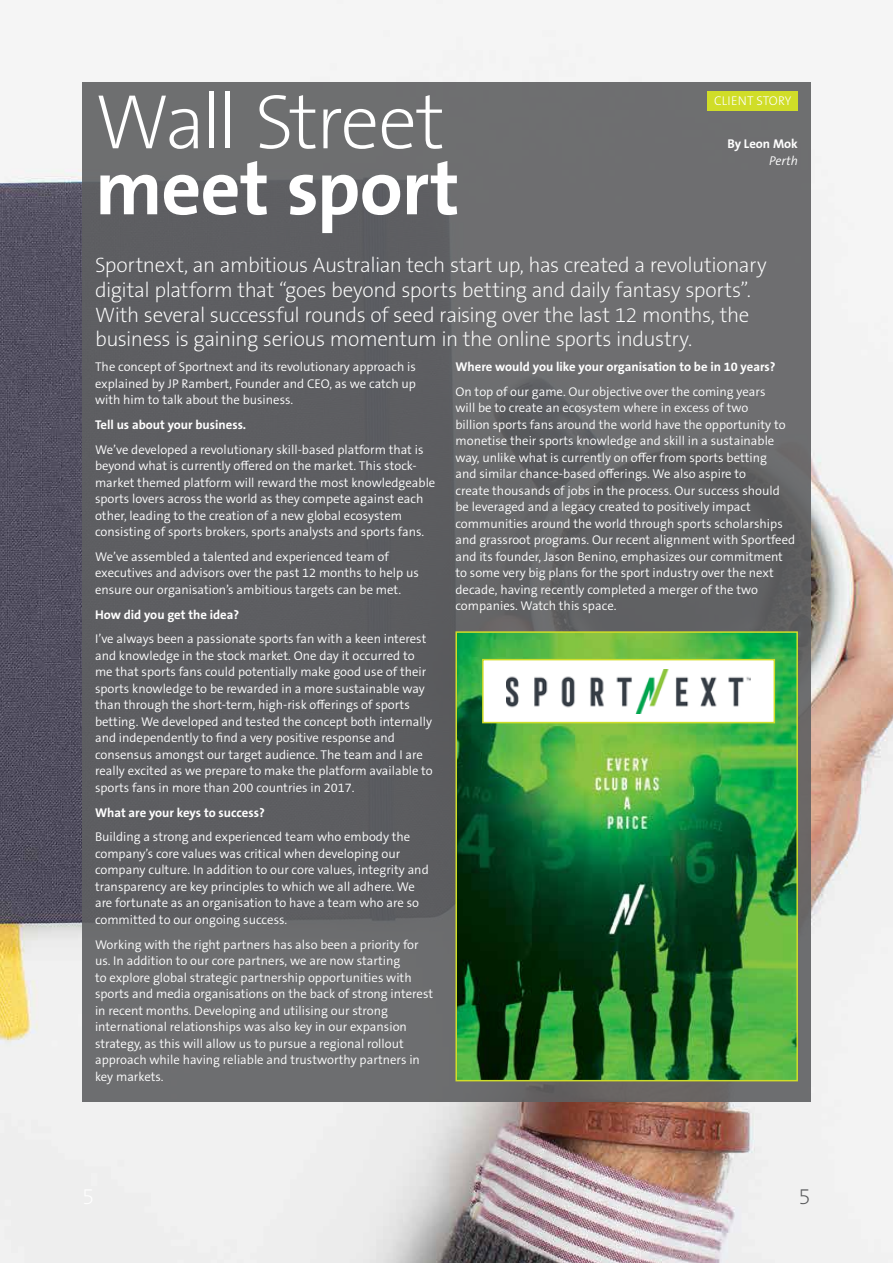
<style>
.page{position:relative;width:893px;height:1263px;background:#fff}
.page>*{position:absolute;margin:0;border:0;box-sizing:border-box;transform-origin:0 0}
.t1{font:200 78px "The Sans B W2";letter-spacing:-.04em;color:#fff}
.t2{font:700 78px "The Sans B W7";letter-spacing:-.01em;color:#fff}
.t3{font:200 22.5px "The Sans B W2";color:#58595b}
.t4{font:200 21px/24.8px "The Sans B W2";letter-spacing:-.02em;color:#fff}
.t5{font:300 12.75px/16.5px "The Sans B W4";color:#fff}
.t6{font:700 12.75px "The Sans B W7";color:#fff}
.t7{font:300 12.75px "The Sans B W3";letter-spacing:.015em;color:#fff}
.t8{font:italic 300 12.75px "The Sans B W4";color:#fff}
</style>
<div class="page">
<img style="left:0;top:0;width:893px;height:1263px">
<div style="left:82px;top:82px;width:729px;height:1019px;background:linear-gradient(to right,#5f6064,#6b6b6d)"></div>
<div style="left:708px;top:91px;width:90px;height:20px;background:#d0dd28"></div>
<img style="left:458px;top:634px;width:337px;height:444px">
<div style="left:455px;top:631px;width:343px;height:450px;border:2px solid #d0dd28"></div>
<div style="left:483px;top:660px;width:291px;height:63px;background:#fff"></div>
<img style="left:507px;top:669px;width:243px;height:44px">
<div style="left:482px;top:659px;width:293px;height:64px;border:2px solid #d0dd28"></div>
<h1 class="t1" style="left:95px;top:72px;width:351px">Wall Street</h1>
<h1 class="t2" style="left:95px;top:138px;width:366px">meet sport</h1>
<p class="t4" style="left:95px;top:253px;width:673px">Sportnext, an ambitious Australian tech start up, has created a revolutionary digital platform that “goes beyond sports betting and daily fantasy sports”.<br>With several successful rounds of seed raising over the last 12 months, the business is gaining serious momentum in the online sports industry.</p>
<p class="t5" style="left:95px;top:359px;width:323px;text-align:justify">The concept of Sportnext and its revolutionary approach is explained by JP Rambert, Founder and CEO, as we catch up with him to talk about the business.</p>
<p class="t6" style="left:95px;top:416px;width:153px">Tell us about your business.</p>
<p class="t5" style="left:95px;top:441px;width:342px">We’ve developed a revolutionary skill-based platform that is beyond what is currently offered on the market. This stock&shy;market themed platform will reward the most knowledgeable sports lovers across the world as they compete against each other, leading to the creation of a new global ecosystem consisting of sports brokers, sports analysts and sports fans.</p>
<p class="t5" style="left:95px;top:548px;width:325px">We’ve assembled a talented and experienced team of executives and advisors over the past 12 months to help us ensure our organisation’s ambitious targets can be met.</p>
<p class="t6" style="left:95px;top:606px;width:146px">How did you get the idea?</p>
<p class="t5" style="left:95px;top:631px;width:339px">I’ve always been a passionate sports fan with a keen interest and knowledge in the stock market. One day it occurred to me that sports fans could potentially make good use of their sports knowledge to be rewarded in a more sustainable way than through the short-term, high-risk offerings of sports betting. We developed and tested the concept both internally and independently to find a very positive response and consensus amongst our target audience. The team and I are really excited as we prepare to make the platform available to sports fans in more than 200 countries in 2017.</p>
<p class="t6" style="left:95px;top:804px;width:171px">What are your keys to success?</p>
<p class="t5" style="left:95px;top:829px;width:335px">Building a strong and experienced team who embody the company’s core values was critical when developing our company culture. In addition to our core values, integrity and transparency are key principles to which we all adhere. We are fortunate as an organisation to have a team who are so committed to our ongoing success.</p>
<p class="t5" style="left:95px;top:936px;width:340px">Working with the right partners has also been a priority for us. In addition to our core partners, we are now starting<br>to explore global strategic partnership opportunities with sports and media organisations on the back of strong interest in recent months. Developing and utilising our strong international relationships was also key in our expansion strategy, as this will allow us to pursue a regional rollout approach while having reliable and trustworthy partners in key markets.</p>
<p class="t7" style="left:714px;top:92px;width:79px">CLIENT STORY</p>
<p class="t6" style="left:727px;top:136px;width:72px">By Leon Mok</p>
<p class="t8" style="left:769px;top:153px;width:30px">Perth</p>
<p class="t6" style="left:455px;top:358px;width:322px">Where would you like your organisation to be in 10 years?</p>
<p class="t5" style="left:455px;top:383px;width:341px">On top of our game. Our objective over the coming years<br>will be to create an ecosystem where in excess of two<br>billion sports fans around the world have the opportunity to monetise their sports knowledge and skill in a sustainable way, unlike what is currently on offer from sports betting<br>and similar chance-based offerings. We also aspire to<br>create thousands of jobs in the process. Our success should be leveraged and a legacy created to positively impact communities around the world through sports scholarships and grassroot programs. Our recent alignment with Sportfeed and its founder, Jason Benino, emphasizes our commitment to some very big plans for the sport industry over the next decade, having recently completed a merger of the two companies. Watch this space.</p>
<h2 class="t3" style="left:798px;top:1182px;width:14px">5</h2>
</div>
